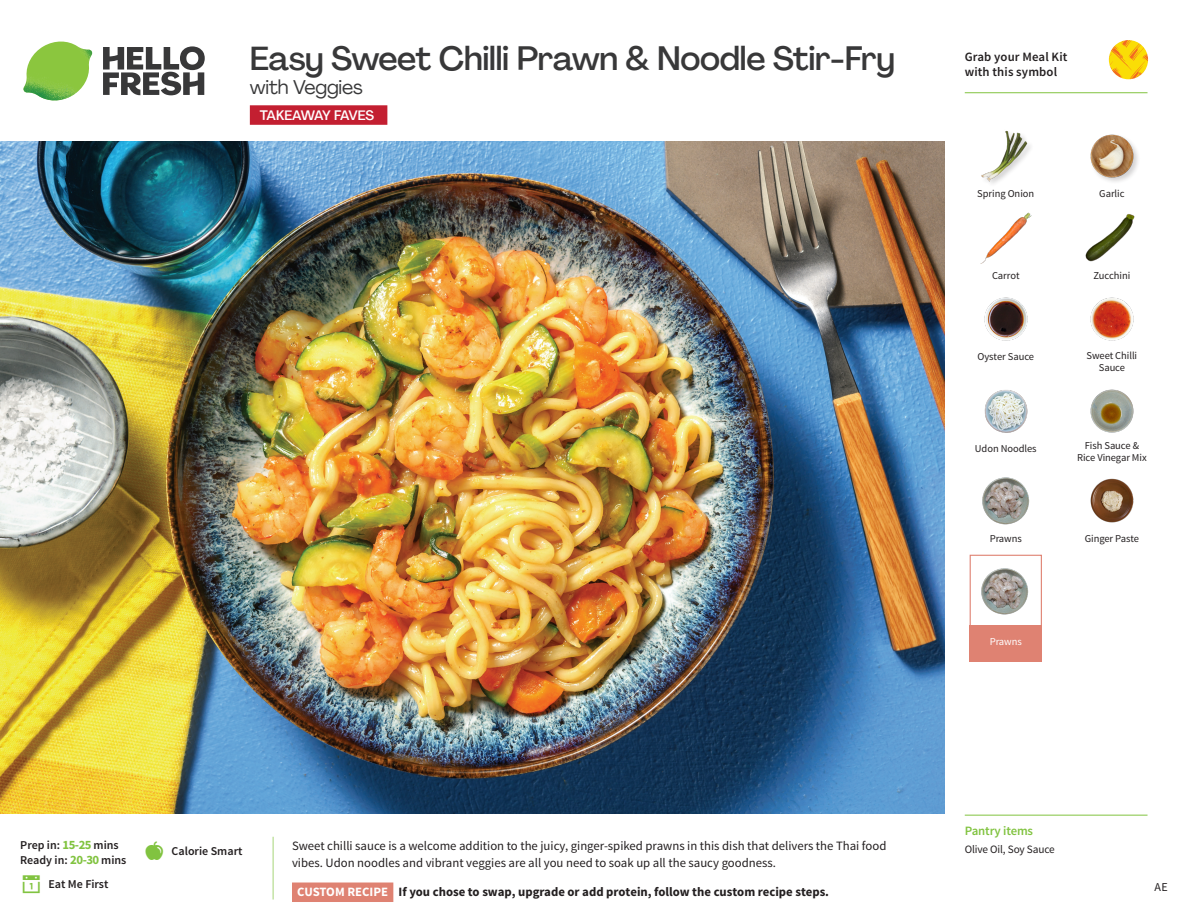
<style>
.page{position:relative;width:1188px;height:918px;background:#fff}
.page>*{position:absolute;margin:0;border:0;box-sizing:border-box;transform-origin:0 0}
._15_Titel_UK{font:500 33px "Agrandir";letter-spacing:-.015em;color:#383839}
._15_Titel_UK-2{font:19.5px "Agrandir";letter-spacing:-.01em;color:#383839}
.t1{font:500 13.5px "Agrandir";letter-spacing:-.075em;color:#fff}
.Step_6_Text_AU{font:12.75px/16.5px "Source Sans Pro";color:#231f20}
.Step_6_Text_AU-2{font:700 12.75px "Source Sans Pro";color:#231f20}
.t2{font:600 12.75px/15px "Source Sans Pro";letter-spacing:.01em;color:#231f20}
._04_Headers_Front{font:600 12.75px "Source Sans Pro";letter-spacing:-.01em;color:#81c340}
._04_Intro{font:600 12px "Source Sans Pro";color:#231f20}
.t3{font:12px "Source Sans Pro";color:#231f20}
._05_Pantry{font:11.25px "Source Sans Pro";letter-spacing:-.01em;color:#231f20}
._18_FRONT_ingredient{font:10.5px/12px "Source Sans Pro";letter-spacing:-.005em;color:#231f20;text-align:center}
._18_FRONT_ingredient-2{font:10.5px "Source Sans Pro";letter-spacing:-.005em;color:#fff}
.s1{font-weight:700;font-size:12.75px;color:#81c340}
.s2{color:#fff}
</style>
<div class="page">
<svg style="left:103px;top:46px;width:102px;height:49px"></svg>
<img style="left:23px;top:42px;width:69px;height:59px">
<img style="left:0;top:142px;width:945px;height:672px">
<svg style="left:272px;top:836px;width:122px;height:66px"></svg>
<div style="left:970px;top:555px;width:72px;height:72px;border:1px solid #df8272"></div>
<div style="left:970px;top:625px;width:72px;height:36px;background:#df8272"></div>
<img style="left:981px;top:568px;width:48px;height:47px">
<div style="left:250px;top:105px;width:137px;height:20px;background:#c31f31"></div>
<img style="left:1090px;top:297px;width:44px;height:44px">
<img style="left:1090px;top:389px;width:44px;height:44px">
<img style="left:984px;top:390px;width:44px;height:43px">
<img style="left:982px;top:477px;width:48px;height:48px">
<img style="left:984px;top:297px;width:44px;height:44px">
<img style="left:980px;top:212px;width:52px;height:52px">
<img style="left:1085px;top:214px;width:50px;height:48px">
<img style="left:981px;top:130px;width:50px;height:54px">
<img style="left:1090px;top:134px;width:48px;height:48px">
<img style="left:1090px;top:478px;width:44px;height:45px">
<svg style="left:1091px;top:40px;width:58px;height:54px"></svg>
<hr style="left:965px;top:815px;width:183px;height:1px;background:#81c340">
<hr style="left:965px;top:92px;width:183px;height:1px;background:#81c340">
<p class="_15_Titel_UK" style="left:250px;top:38px;width:647px">Easy Sweet Chilli Prawn &amp; Noodle Stir-Fry</p>
<p class="_15_Titel_UK-2" style="left:250px;top:75px;width:114px">with Veggies</p>
<p class="t1" style="left:260px;top:106px;width:116px">TAKEAWAY FAVES</p>
<p class="t2" style="left:965px;top:50px;width:104px">Grab your Meal Kit with this symbol</p>
<p class="_18_FRONT_ingredient" style="left:977px;top:188px;width:58px">Spring Onion</p>
<p class="_18_FRONT_ingredient" style="left:1099px;top:188px;width:27px">Garlic</p>
<p class="_18_FRONT_ingredient" style="left:992px;top:270px;width:29px">Carrot</p>
<p class="_18_FRONT_ingredient" style="left:1094px;top:270px;width:38px">Zucchini</p>
<p class="_18_FRONT_ingredient" style="left:978px;top:351px;width:58px">Oyster Sauce</p>
<p class="_18_FRONT_ingredient" style="left:1087px;top:350px;width:52px">Sweet Chilli<br>Sauce</p>
<p class="_18_FRONT_ingredient" style="left:975px;top:443px;width:63px">Udon Noodles</p>
<p class="_18_FRONT_ingredient" style="left:1077px;top:440px;width:71px">Fish Sauce &amp;<br>Rice Vinegar Mix</p>
<p class="_18_FRONT_ingredient" style="left:990px;top:532px;width:34px">Prawns</p>
<p class="_18_FRONT_ingredient" style="left:1085px;top:532px;width:56px">Ginger Paste</p>
<p class="_18_FRONT_ingredient-2" style="left:990px;top:635px;width:34px">Prawns</p>
<p class="_04_Intro" style="left:20px;top:837px;width:100px">Prep in: <span class="s1">15-25</span> mins</p>
<p class="_04_Intro" style="left:20px;top:852px;width:108px">Ready in: <span class="s1">20-30</span> mins</p>
<p class="_04_Intro" style="left:48px;top:876px;width:62px">Eat Me First</p>
<p class="_04_Intro" style="left:172px;top:844px;width:72px">Calorie Smart</p>
<p class="Step_6_Text_AU" style="left:292px;top:838px;width:596px">Sweet chilli sauce is a welcome addition to the juicy, ginger-spiked prawns in this dish that delivers the Thai food vibes. Udon noodles and vibrant veggies are all you need to soak up all the saucy goodness.</p>
<p class="Step_6_Text_AU-2" style="left:297px;top:884px;width:533px"><span class="s2">CUSTOM RECIPE</span> If you chose to swap, upgrade or add protein, follow the custom recipe steps.</p>
<p class="_04_Headers_Front" style="left:965px;top:822px;width:70px">Pantry items</p>
<p class="_05_Pantry" style="left:965px;top:842px;width:92px">Olive Oil, Soy Sauce</p>
<p class="t3" style="left:1155px;top:879px;width:15px">AE</p>
</div>
